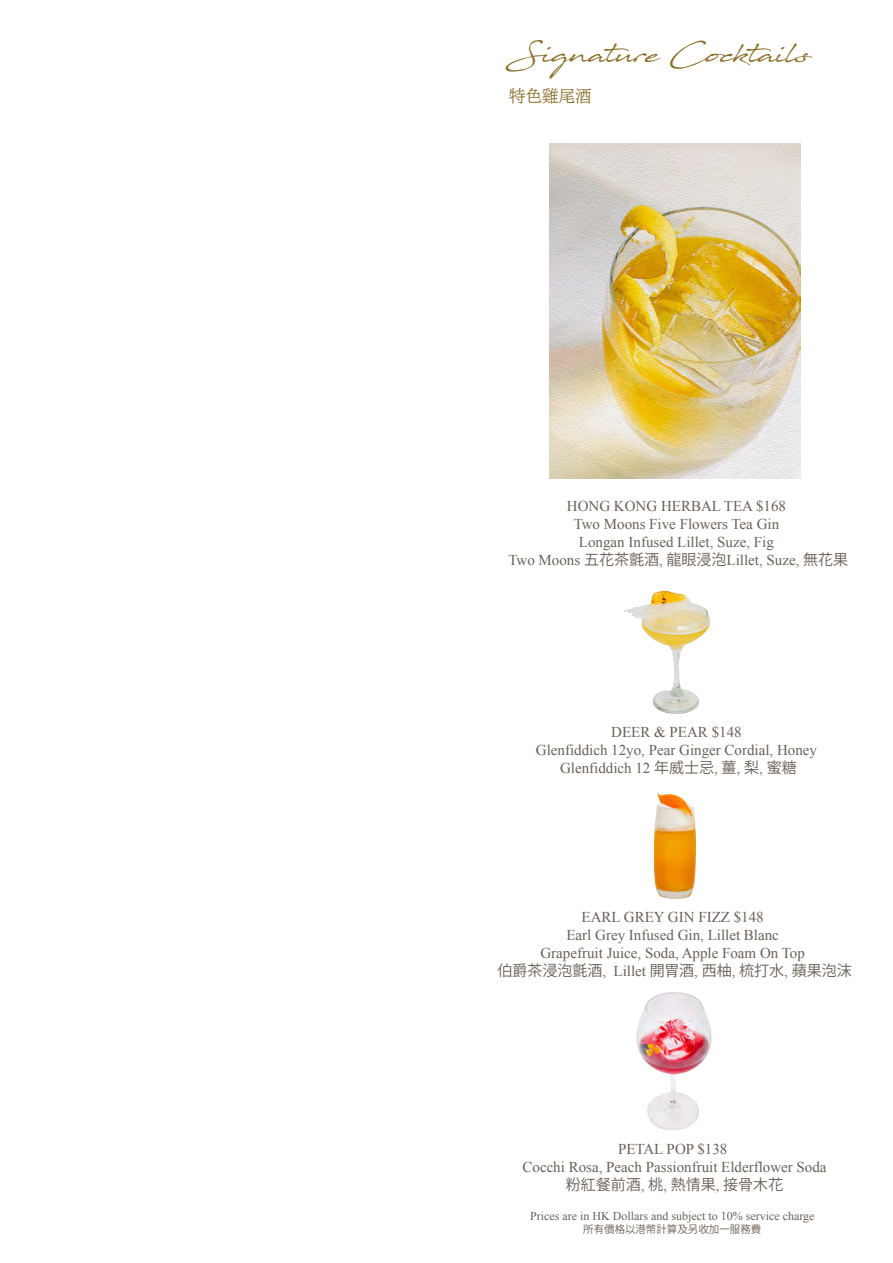
<style>
.page{position:relative;width:893px;height:1263px;background:#fff}
.page>*{position:absolute;margin:0;border:0;box-sizing:border-box;transform-origin:0 0}
.t1{font:27px "Javacom";color:#886f2b}
.t2{font:16.5px "BIZUD Mincho";color:#886f2b}
.t3{font:15px/18px "Times New Roman";color:#696158;text-align:center}
.t4{font:15px "Koz Go Pr 6 N";color:#696158}
.t5{font:12px "Times New Roman";color:#696158}
.t6{font:10.5px "Koz Go Pr 6 N";color:#696158}
.s1{font-family:"Koz Go Pr 6 N"}
.s2{font-family:"Times New Roman"}
</style>
<div class="page">
<img style="left:653px;top:792px;width:43px;height:107px">
<img style="left:549px;top:144px;width:251px;height:334px">
<img style="left:636px;top:992px;width:76px;height:139px">
<img style="left:623px;top:590px;width:87px;height:124px">
<h1 class="t1" style="left:506px;top:36px;width:306px">Signature Cocktails</h1>
<p class="t2" style="left:509px;top:88px;width:84px">特色雞尾酒</p>
<p class="t3" style="left:508px;top:497px;width:341px">HONG KONG HERBAL TEA $168<br>Two Moons Five Flowers Tea Gin<br>Longan Infused Lillet, Suze, Fig<br>Two Moons <span class="s1">五花茶氈酒</span>, <span class="s1">龍眼浸泡</span>Lillet, Suze, <span class="s1">無花果</span></p>
<p class="t3" style="left:536px;top:723px;width:283px">DEER &amp; PEAR $148<br>Glenfiddich 12yo, Pear Ginger Cordial, Honey<br>Glenfiddich 12 <span class="s1">年威士忌</span>, <span class="s1">薑</span>, <span class="s1">梨</span>, <span class="s1">蜜糖</span></p>
<p class="t3" style="left:540px;top:908px;width:266px">EARL GREY GIN FIZZ $148<br>Earl Grey Infused Gin, Lillet Blanc<br>Grapefruit Juice, Soda, Apple Foam On Top</p>
<p class="t4" style="left:497px;top:962px;width:356px">伯爵茶浸泡氈酒<span class="s2">, Lillet</span> 開胃酒<span class="s2">,</span> 西柚<span class="s2">,</span> 梳打水<span class="s2">,</span> 蘋果泡沫</p>
<p class="t3" style="left:522px;top:1140px;width:306px">PETAL POP $138<br>Cocchi Rosa, Peach Passionfruit Elderflower Soda</p>
<p class="t4" style="left:566px;top:1176px;width:219px">粉紅餐前酒<span class="s2">,</span> 桃<span class="s2">,</span> 熱情果<span class="s2">,</span> 接骨木花</p>
<p class="t5" style="left:530px;top:1208px;width:286px">Prices are in HK Dollars and subject to 10% service charge</p>
<p class="t6" style="left:583px;top:1223px;width:180px">所有價格以港幣計算及另收加一服務費</p>
</div>
